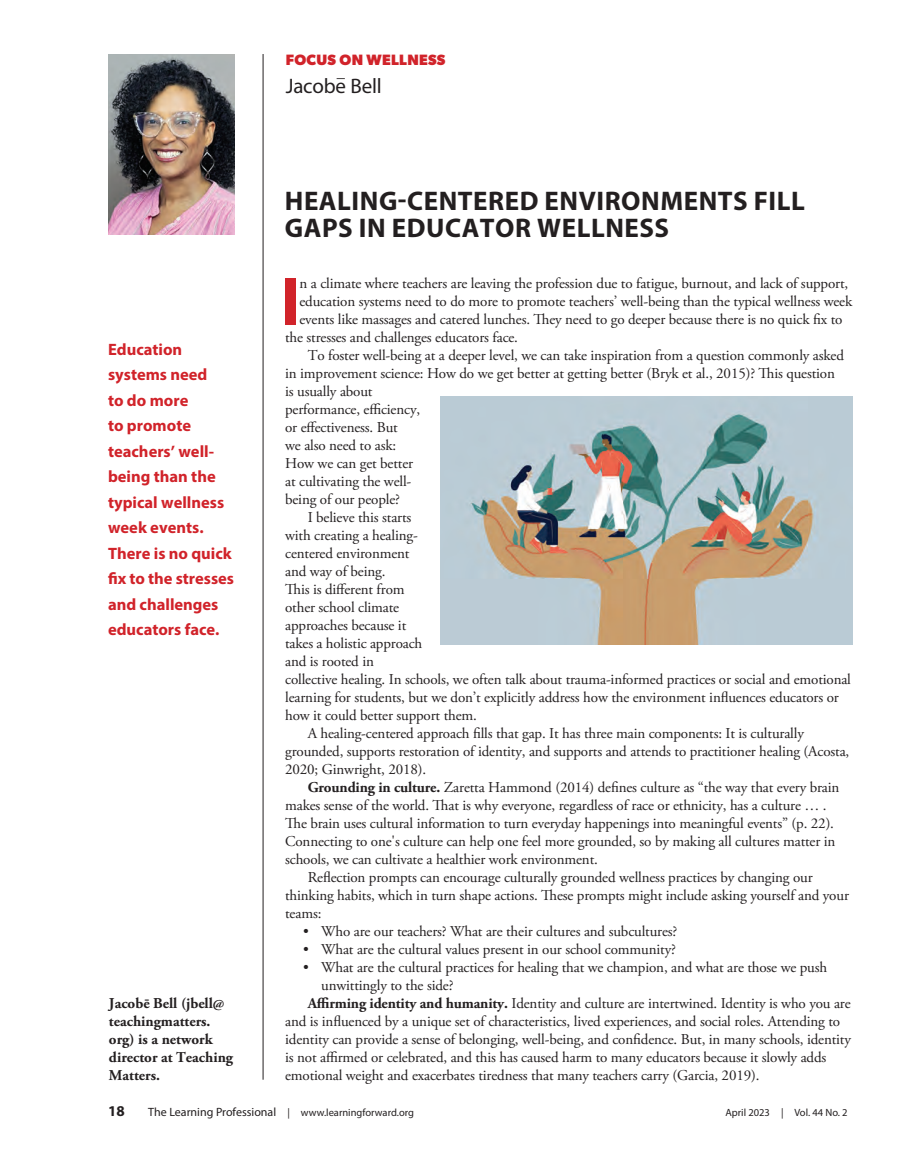
<style>
.page{position:relative;width:905px;height:1175px;background:#fff}
.page>*{position:absolute;margin:0;border:0;box-sizing:border-box;transform-origin:0 0}
.t1{font:700 68.4px "Myriad Pro";color:#d1232a}
.t2{font:700 27px/27px "Myriad Pro";letter-spacing:.02em;color:#231f20}
.t3{font:21px "Myriad Pro";letter-spacing:-.01em;color:#231f20}
.t4{font:700 16.5px/25.5px "Myriad Pro";color:#d1232a}
.t5{font:16.5px "Myriad Pro";color:#231f20}
.t6{font:15px "Adobe Garamond Pro";letter-spacing:-.01em;color:#231f20}
.t7{font:700 15px/18px "Adobe Garamond Pro";color:#231f20}
.t8{font:700 15px "Gibson";letter-spacing:.02em;color:#d1232a}
.t9{font:700 15px "Myriad Pro";color:#231f20}
.t10{font:10.5px "Myriad Pro";color:#231f20}
.s1{font-weight:700}
.s2{font-size:12px}
</style>
<div class="page">
<hr style="left:263px;top:54px;width:1px;height:1025px;background:#231f20">
<img style="left:108px;top:54px;width:126px;height:180px">
<img style="left:440px;top:396px;width:412px;height:248px">
<p class="t8" style="left:286px;top:50px;width:161px">FOCUS ON WELLNESS</p>
<h3 class="t3" style="left:286px;top:72px;width:97px">Jacobe Bell</h3>
<p class="t5" style="left:337px;top:61px;width:10px">_</p>
<p class="t4" style="left:108px;top:336px;width:128px">Education systems need<br>to do more<br>to promote teachers’ well&shy;being than the typical wellness week events.<br>There is no quick fix to the stresses and challenges educators face.</p>
<p class="t7" style="left:109px;top:995px;width:126px">Jacobē Bell (jbell@ teachingmatters. org) is a network director at Teaching<br>Matters.</p>
<h2 class="t2" style="left:285px;top:186px;width:521px">HEALING-CENTERED ENVIRONMENTS FILL<br>GAPS IN EDUCATOR WELLNESS</h2>
<h1 class="t1" style="left:281px;top:256px;width:21px">I</h1>
<p class="t6" style="left:299px;top:274px;width:550px">n a climate where teachers are leaving the profession due to fatigue, burnout, and lack of support,</p>
<p class="t6" style="left:299px;top:292px;width:554px">education systems need to do more to promote teachers’ well-being than the typical wellness week</p>
<p class="t6" style="left:299px;top:310px;width:544px">events like massages and catered lunches. They need to go deeper because there is no quick fix to</p>
<p class="t6" style="left:285px;top:328px;width:234px">the stresses and challenges educators face.</p>
<p class="t6" style="left:308px;top:346px;width:538px">To foster well-being at a deeper level, we can take inspiration from a question commonly asked</p>
<p class="t6" style="left:285px;top:364px;width:551px">in improvement science: How do we get better at getting better (Bryk et al., 2015)? This question</p>
<p class="t6" style="left:285px;top:382px;width:89px">is usually about</p>
<p class="t6" style="left:285px;top:400px;width:136px">performance, efficiency,</p>
<p class="t6" style="left:285px;top:418px;width:114px">or effectiveness. But</p>
<p class="t6" style="left:285px;top:436px;width:113px">we also need to ask:</p>
<p class="t6" style="left:285px;top:454px;width:129px">How we can get better</p>
<p class="t6" style="left:285px;top:472px;width:128px">at cultivating the well-</p>
<p class="t6" style="left:285px;top:490px;width:116px">being of our people?</p>
<p class="t6" style="left:308px;top:508px;width:105px">I believe this starts</p>
<p class="t6" style="left:285px;top:526px;width:134px">with creating a healing-</p>
<p class="t6" style="left:285px;top:544px;width:126px">centered environment</p>
<p class="t6" style="left:285px;top:562px;width:102px">and way of being.</p>
<p class="t6" style="left:285px;top:580px;width:121px">This is different from</p>
<p class="t6" style="left:285px;top:598px;width:116px">other school climate</p>
<p class="t6" style="left:285px;top:616px;width:123px">approaches because it</p>
<p class="t6" style="left:285px;top:634px;width:139px">takes a holistic approach</p>
<p class="t6" style="left:285px;top:652px;width:90px">and is rooted in</p>
<p class="t6" style="left:285px;top:670px;width:567px">collective healing. In schools, we often talk about trauma-informed practices or social and emotional</p>
<p class="t6" style="left:285px;top:688px;width:555px">learning for students, but we don’t explicitly address how the environment influences educators or</p>
<p class="t6" style="left:285px;top:706px;width:193px">how it could better support them.</p>
<p class="t6" style="left:308px;top:724px;width:498px">A healing-centered approach fills that gap. It has three main components: It is culturally</p>
<p class="t6" style="left:285px;top:742px;width:565px">grounded, supports restoration of identity, and supports and attends to practitioner healing (Acosta,</p>
<p class="t6" style="left:285px;top:760px;width:142px">2020; Ginwright, 2018).</p>
<p class="t6" style="left:308px;top:778px;width:533px"><span class="s1">Grounding in culture.</span> Zaretta Hammond (2014) defines culture as “the way that every brain</p>
<p class="t6" style="left:285px;top:796px;width:543px">makes sense of the world. That is why everyone, regardless of race or ethnicity, has a culture … .</p>
<p class="t6" style="left:285px;top:814px;width:550px">The brain uses cultural information to turn everyday happenings into meaningful events” (p. 22).</p>
<p class="t6" style="left:285px;top:832px;width:551px">Connecting to one's culture can help one feel more grounded, so by making all cultures matter in</p>
<p class="t6" style="left:285px;top:850px;width:314px">schools, we can cultivate a healthier work environment.</p>
<p class="t6" style="left:308px;top:868px;width:506px">Reflection prompts can encourage culturally grounded wellness practices by changing our</p>
<p class="t6" style="left:285px;top:886px;width:565px">thinking habits, which in turn shape actions. These prompts might include asking yourself and your</p>
<p class="t6" style="left:285px;top:904px;width:38px">teams:</p>
<p class="t6" style="left:303px;top:922px;width:376px">• Who are our teachers? What are their cultures and subcultures?</p>
<p class="t6" style="left:303px;top:940px;width:374px">• What are the cultural values present in our school community?</p>
<p class="t6" style="left:303px;top:958px;width:525px">• What are the cultural practices for healing that we champion, and what are those we push</p>
<p class="t6" style="left:321px;top:976px;width:134px">unwittingly to the side?</p>
<p class="t6" style="left:308px;top:994px;width:544px"><span class="s1">Affirming identity and humanity.</span> Identity and culture are intertwined. Identity is who you are</p>
<p class="t6" style="left:285px;top:1012px;width:556px">and is influenced by a unique set of characteristics, lived experiences, and social roles. Attending to</p>
<p class="t6" style="left:285px;top:1030px;width:567px">identity can provide a sense of belonging, well-being, and confidence. But, in many schools, identity</p>
<p class="t6" style="left:285px;top:1048px;width:542px">is not affirmed or celebrated, and this has caused harm to many educators because it slowly adds</p>
<p class="t6" style="left:285px;top:1066px;width:476px">emotional weight and exacerbates tiredness that many teachers carry (Garcia, 2019).</p>
<p class="t9" style="left:108px;top:1101px;width:18px">18</p>
<p class="t10" style="left:148px;top:1106px;width:267px"><span class="s2">The Learning Professional</span> | www.learningforward.org</p>
<p class="t10" style="left:725px;top:1106px;width:124px">April 2023 | Vol. 44 No. 2</p>
</div>
